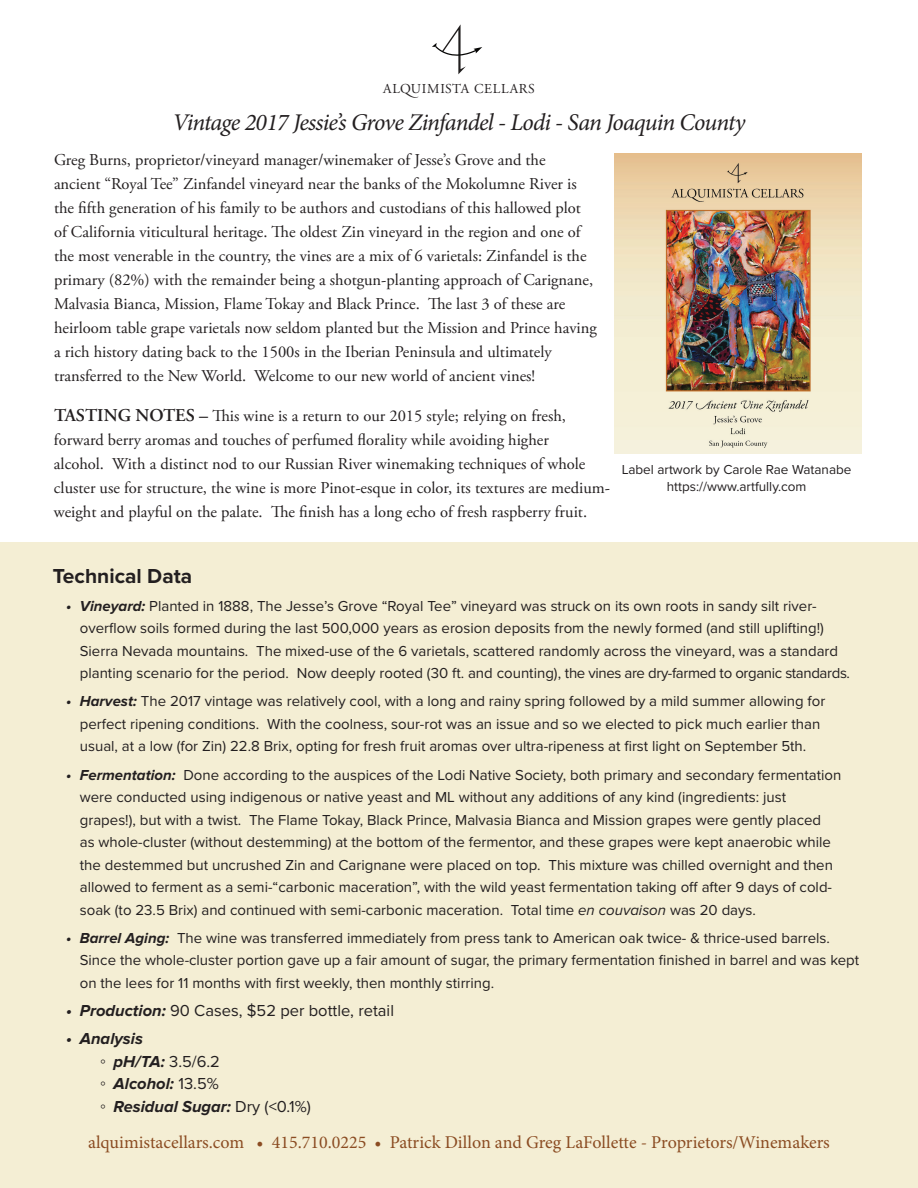
<style>
.page{position:relative;width:918px;height:1188px;background:#fff}
.page>*{position:absolute;margin:0;border:0;box-sizing:border-box;transform-origin:0 0}
.t1{font:italic 24px "Minion Pro";letter-spacing:-.035em;color:#231f20}
.t2{font:700 21px "Proxima Nova";color:#231f20}
.t3{font:18px "Minion Pro";color:#8b4c22}
.t4{font:16.5px/24px "Adobe Garamond Pro";color:#231f20}
.t5{font:italic 700 16.5px/22.5px "Proxima Nova";color:#231f20}
.t6{font:16.5px "Proxima Nova";color:#231f20}
.t7{font:15px/22.5px "Proxima Nova";color:#231f20}
.t8{font:13.65px "Adobe Garamond Pro";letter-spacing:.06em;color:#231f20}
.t9{font:13.5px/16.2px "Proxima Nova";color:#231f20;text-align:center}
.s1{font-weight:600;font-size:18px}
.s2{font-weight:700;font-style:italic}
.s3{font-style:italic}
.s4{font-family:"Arial";font-weight:400;font-style:normal}
.s5{font-weight:400;font-style:normal}
</style>
<div class="page">
<div style="left:0;top:542px;width:918px;height:646px;background:#f4eed4"></div>
<svg style="left:432px;top:24px;width:50px;height:50px"></svg>
<img style="left:614px;top:154px;width:248px;height:300px">
<p class="t8" style="left:383px;top:80px;width:153px">ALQUIMISTA CELLARS</p>
<h1 class="t1" style="left:172px;top:106px;width:575px">Vintage 2017 Jessie’s Grove Zinfandel - Lodi - San Joaquin County</h1>
<p class="t4" style="left:54px;top:148px;width:544px">Greg Burns, proprietor/vineyard manager/winemaker of Jesse’s Grove and the<br>ancient “Royal Tee” Zinfandel vineyard near the banks of the Mokolumne River is the fifth generation of his family to be authors and custodians of this hallowed plot of California viticultural heritage. The oldest Zin vineyard in the region and one of the most venerable in the country, the vines are a mix of 6 varietals: Zinfandel is the primary (82%) with the remainder being a shotgun-planting approach of Carignane, Malvasia Bianca, Mission, Flame Tokay and Black Prince. The last 3 of these are heirloom table grape varietals now seldom planted but the Mission and Prince having a rich history dating back to the 1500s in the Iberian Peninsula and ultimately transferred to the New World. Welcome to our new world of ancient vines!</p>
<p class="t4" style="left:54px;top:405px;width:558px"><span class="s1">TASTING NOTES –</span> This wine is a return to our 2015 style; relying on fresh, forward berry aromas and touches of perfumed florality while avoiding higher<br>alcohol. With a distinct nod to our Russian River winemaking techniques of whole cluster use for structure, the wine is more Pinot-esque in color, its textures are medium&shy;weight and playful on the palate. The finish has a long echo of fresh raspberry fruit.</p>
<p class="t9" style="left:622px;top:462px;width:231px">Label artwork by Carole Rae Watanabe https://www.artfully.com</p>
<h2 class="t2" style="left:53px;top:563px;width:141px">Technical Data</h2>
<p class="t7" style="left:80px;top:595px;width:772px;text-indent:-14px"><span class="s2">• Vineyard:</span> Planted in 1888, The Jesse’s Grove “Royal Tee” vineyard was struck on its own roots in sandy silt river&shy;overflow soils formed during the last 500,000 years as erosion deposits from the newly formed (and still uplifting!)<br>Sierra Nevada mountains. The mixed-use of the 6 varietals, scattered randomly across the vineyard, was a standard planting scenario for the period. Now deeply rooted (30 ft. and counting), the vines are dry-farmed to organic standards.</p>
<p class="t7" style="left:66px;top:690px;width:760px;text-align:center"><span class="s2">• Harvest:</span> The 2017 vintage was relatively cool, with a long and rainy spring followed by a mild summer allowing for perfect ripening conditions. With the coolness, sour-rot was an issue and so we elected to pick much earlier than usual, at a low (for Zin) 22.8 Brix, opting for fresh fruit aromas over ultra-ripeness at first light on September 5th.</p>
<p class="t7" style="left:80px;top:764px;width:763px;text-indent:-14px"><span class="s2">• Fermentation:</span> Done according to the auspices of the Lodi Native Society, both primary and secondary fermentation were conducted using indigenous or native yeast and ML without any additions of any kind (ingredients: just grapes!), but with a twist. The Flame Tokay, Black Prince, Malvasia Bianca and Mission grapes were gently placed<br>as whole-cluster (without destemming) at the bottom of the fermentor, and these grapes were kept anaerobic while the destemmed but uncrushed Zin and Carignane were placed on top. This mixture was chilled overnight and then allowed to ferment as a semi-“carbonic maceration”, with the wild yeast fermentation taking off after 9 days of cold&shy;soak (to 23.5 Brix) and continued with semi-carbonic maceration. Total time <span class="s3">en couvaison</span> was 20 days.</p>
<p class="t7" style="left:80px;top:927px;width:781px;text-indent:-14px"><span class="s2">• Barrel Aging:</span> The wine was transferred immediately from press tank to American oak twice- &amp; thrice-used barrels.<br>Since the whole-cluster portion gave up a fair amount of sugar, the primary fermentation finished in barrel and was kept on the lees for 11 months with first weekly, then monthly stirring.</p>
<p class="t6" style="left:66px;top:1001px;width:329px"><span class="s2">• Production:</span> 90 Cases, $52 per bottle, retail</p>
<p class="t5" style="left:100px;top:1028px;width:212px;text-indent:-34px">• Analysis<br><span class="s4">◦</span> pH/TA: <span class="s5">3.5/6.2<br></span><span class="s4">◦</span> Alcohol: <span class="s5">13.5%<br></span><span class="s4">◦</span> Residual Sugar: <span class="s5">Dry (&lt;0.1%)</span></p>
<p class="t3" style="left:88px;top:1130px;width:743px">alquimistacellars.com • 415.710.0225 • Patrick Dillon and Greg LaFollette - Proprietors/Winemakers</p>
</div>
